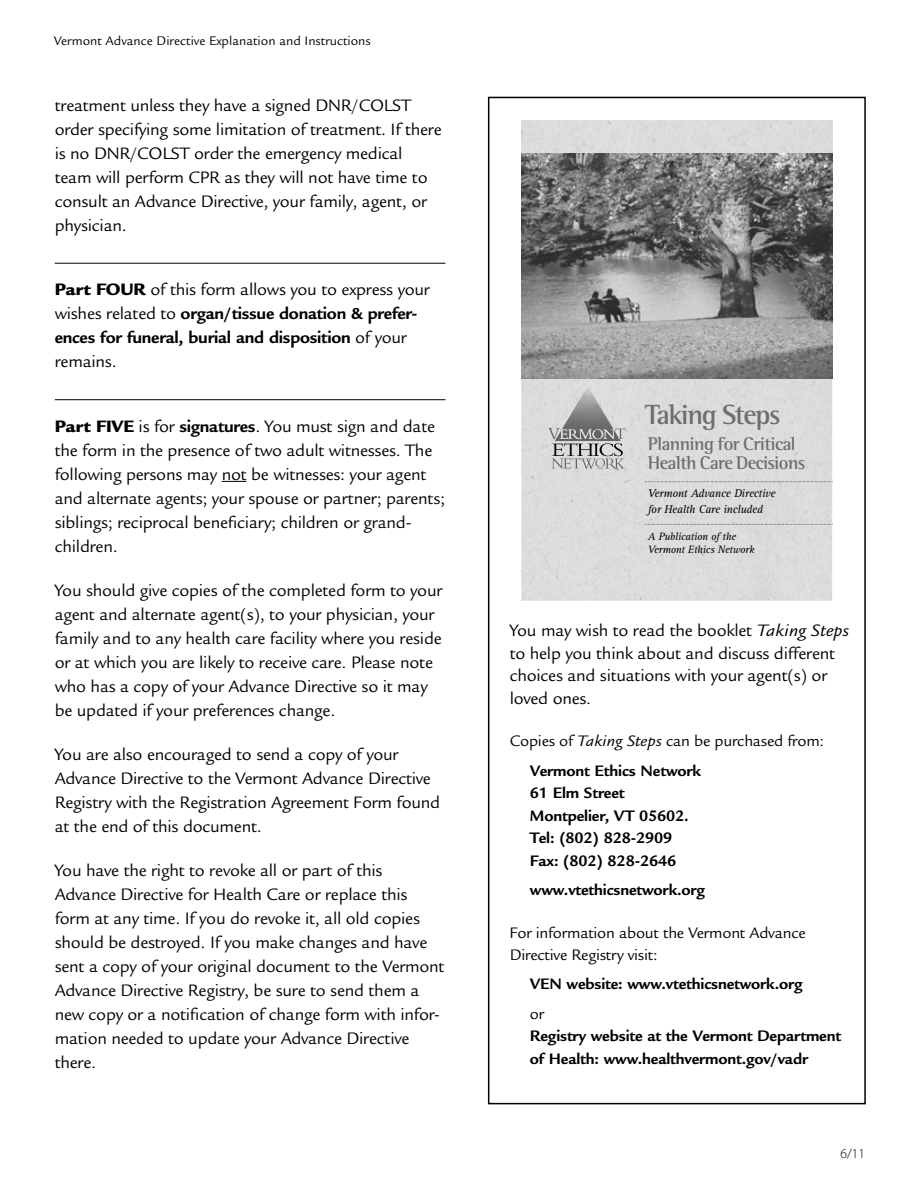
<style>
.page{position:relative;width:918px;height:1188px;background:#fff}
.page>*{position:absolute;margin:0;border:0;box-sizing:border-box;transform-origin:0 0}
.t1{font:700 28.5px "Rotis Semi Serif";letter-spacing:-.05em;color:#6e6e6e}
.t2{font:700 18.9px/18.9px "Rotis Semi Serif";letter-spacing:-.03em;color:#6e6e6e}
.t3{font:18px/24px "Legacy Sans";letter-spacing:-.015em;color:#000}
.t4{font:700 18px/24px "Legacy Sans";letter-spacing:-.015em;color:#000}
.t5{font:700 16.5px/22.5px "Legacy Sans";letter-spacing:-.01em;color:#000}
.t6{font:16.5px/29.2px "Legacy Sans";letter-spacing:-.015em;color:#000}
.t7{font:13.5px "Legacy Sans";color:#000}
.t8{font:13.5px "Myriad Pro Light SC850";color:#000}
.t9{font:italic 11.7px/15.3px "Rotis Serif";letter-spacing:-.02em;color:#000}
.t10{font:italic 10.95px/13.4px "Rotis Serif";letter-spacing:-.02em;color:#000}
.s1{font-weight:900}
.s2{font-weight:400}
.s3{font-weight:700}
.s4{font-style:italic}
</style>
<div class="page">
<hr style="left:55px;top:263px;width:391px;height:1px;background:#000">
<hr style="left:55px;top:399px;width:391px;height:1px;background:#000">
<svg style="left:222px;top:481px;width:25px;height:1px"></svg>
<div style="left:488px;top:97px;width:378px;height:1007px;border:2px solid #000"></div>
<div style="left:522px;top:378px;width:310px;height:223px;background:#dcdcdc"></div>
<div style="left:522px;top:120px;width:310px;height:34px;background:#dcdcdc"></div>
<svg style="left:645px;top:481px;width:187px;height:1px"></svg>
<svg style="left:645px;top:524px;width:187px;height:1px"></svg>
<img style="left:555px;top:386px;width:66px;height:55px">
<img style="left:581px;top:444px;width:11px;height:12px">
<img style="left:581px;top:429px;width:11px;height:10px">
<svg style="left:548px;top:428px;width:33px;height:41px"></svg>
<img style="left:581px;top:459px;width:11px;height:10px">
<img style="left:605px;top:469px;width:14px;height:1px">
<svg style="left:592px;top:428px;width:34px;height:41px"></svg>
<img style="left:522px;top:154px;width:310px;height:224px">
<p class="t7" style="left:54px;top:34px;width:318px">Vermont Advance Directive Explanation and Instructions</p>
<p class="t3" style="left:55px;top:93px;width:389px">treatment unless they have a signed DNR/COLST order specifying some limitation of treatment. If there is no DNR/COLST order the emergency medical team will perform CPR as they will not have time to consult an Advance Directive, your family, agent, or physician.</p>
<p class="t4" style="left:55px;top:277px;width:377px"><span class="s1">Part FOUR</span> <span class="s2">of this form allows you to express your wishes related to</span> organ/tissue donation &amp; prefer&shy;ences for funeral, burial and disposition <span class="s2">of your remains.</span></p>
<p class="t3" style="left:55px;top:414px;width:392px"><span class="s1">Part FIVE</span> is for <span class="s3">signatures</span>. You must sign and date the form in the presence of two adult witnesses. The following persons may not be witnesses: your agent and alternate agents; your spouse or partner; parents; siblings; reciprocal beneficiary; children or grand&shy;children.</p>
<p class="t3" style="left:55px;top:578px;width:389px">You should give copies of the completed form to your agent and alternate agent(s), to your physician, your family and to any health care facility where you reside or at which you are likely to receive care. Please note who has a copy of your Advance Directive so it may be updated if your preferences change.</p>
<p class="t3" style="left:55px;top:742px;width:387px">You are also encouraged to send a copy of your Advance Directive to the Vermont Advance Directive Registry with the Registration Agreement Form found at the end of this document.</p>
<p class="t3" style="left:55px;top:859px;width:391px">You have the right to revoke all or part of this Advance Directive for Health Care or replace this form at any time. If you do revoke it, all old copies should be destroyed. If you make changes and have sent a copy of your original document to the Vermont Advance Directive Registry, be sure to send them a new copy or a notification of change form with infor&shy;mation needed to update your Advance Directive there.</p>
<h1 class="t1" style="left:645px;top:397px;width:137px">Taking Steps</h1>
<p class="t2" style="left:648px;top:434px;width:159px">Planning for Critical<br>Health Care Decisions</p>
<p class="t9" style="left:648px;top:486px;width:129px">Vermont Advance Directive for Health Care included</p>
<p class="t10" style="left:648px;top:530px;width:108px">A Publication of the<br>Vermont Ethics Network</p>
<p class="t3" style="left:510px;top:619px;width:341px;line-height:22.5px">You may wish to read the booklet <span class="s4">Taking Steps </span>to help you think about and discuss different choices and situations with your agent(s) or loved ones.</p>
<p class="t6" style="left:530px;top:727px;width:296px;text-indent:-20px">Copies of <span class="s4">Taking Steps</span> can be purchased from:<br><span class="s3">Vermont Ethics Network</span></p>
<p class="t5" style="left:530px;top:782px;width:160px">61 Elm Street<br>Montpelier, VT 05602.<br>Tel: (802) 828-2909<br>Fax: (802) 828-2646</p>
<p class="t5" style="left:530px;top:879px;width:177px">www.vtethicsnetwork.org</p>
<p class="t6" style="left:510px;top:921px;width:298px;line-height:22.5px">For information about the Vermont Advance<br>Directive Registry visit:</p>
<p class="t5" style="left:530px;top:973px;width:274px">VEN website: www.vtethicsnetwork.org</p>
<p class="t6" style="left:530px;top:999px;width:16px">or</p>
<p class="t5" style="left:530px;top:1025px;width:313px">Registry website at the Vermont Department of Health: www.healthvermont.gov/vadr</p>
<p class="t8" style="left:841px;top:1146px;width:26px">6/11</p>
</div>
